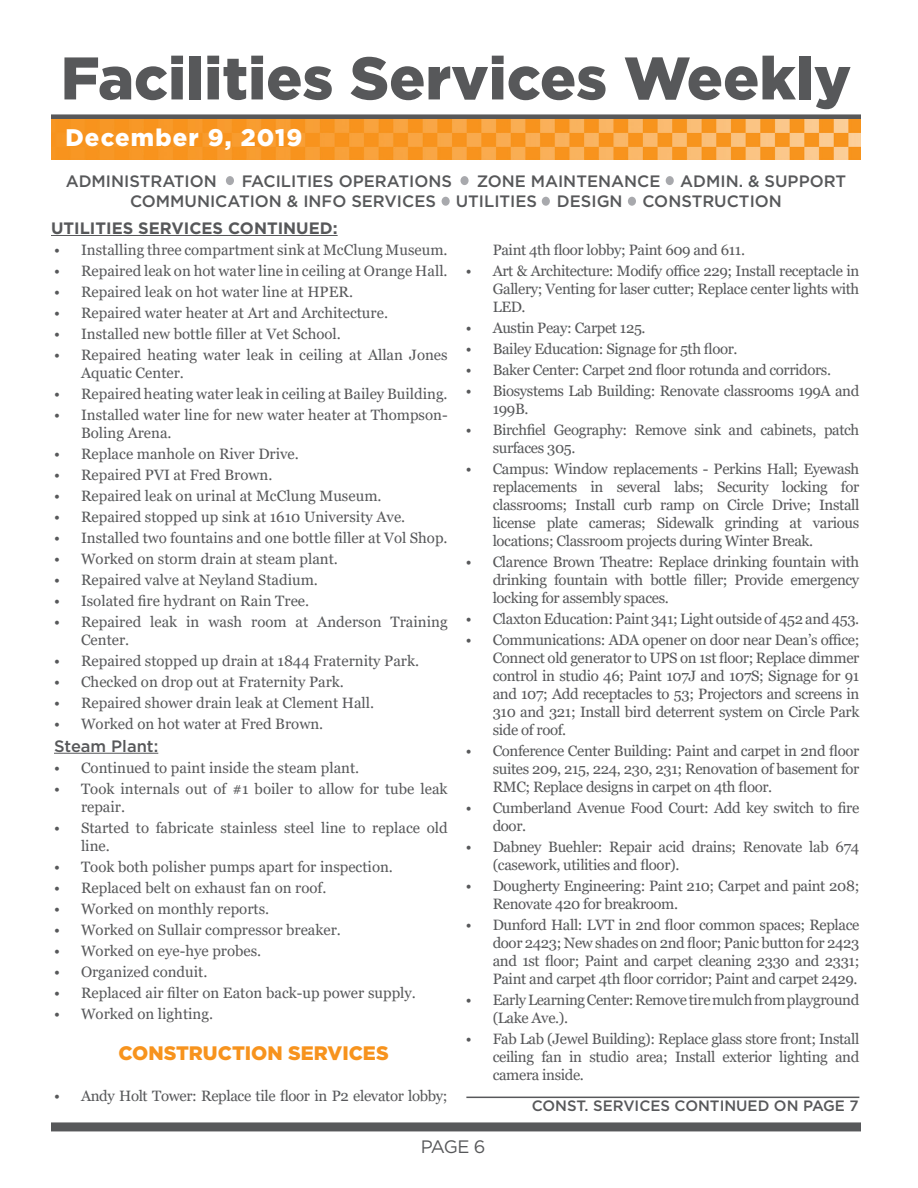
<style>
.page{position:relative;width:918px;height:1188px;background:#fff}
.page>*{position:absolute;margin:0;border:0;box-sizing:border-box;transform-origin:0 0}
.t1{font:900 60px "Gotham";color:#57585a}
.t2{font:900 24px "Gotham";letter-spacing:.05em;color:#fff}
.t3{font:900 19.5px "Gotham";color:#f7931d}
.t4{font:18px "Gotham";color:#57585a}
.t5{font:500 16.5px/19.8px "Gotham";color:#57585a}
.t6{font:700 16.5px "Gotham";color:#57585a}
.t7{font:15px/18px "Georgia";color:#57585a;text-align:justify}
.t8{font:15px/18px "Georgia";letter-spacing:-.025em;color:#57585a}
.t9{font:500 15px "Gotham";color:#57585a}
</style>
<div class="page">
<div style="left:226px;top:176px;width:8px;height:9px;background:#a8a9ad;border-radius:50%"></div>
<div style="left:442px;top:197px;width:8px;height:9px;background:#a8a9ad;border-radius:50%"></div>
<div style="left:666px;top:176px;width:8px;height:9px;background:#a8a9ad;border-radius:50%"></div>
<div style="left:461px;top:176px;width:8px;height:9px;background:#a8a9ad;border-radius:50%"></div>
<div style="left:542px;top:197px;width:8px;height:9px;background:#a8a9ad;border-radius:50%"></div>
<div style="left:628px;top:197px;width:8px;height:9px;background:#a8a9ad;border-radius:50%"></div>
<div style="left:51px;top:1122px;width:810px;height:9px;background:#57585a"></div>
<div style="left:51px;top:114px;width:810px;height:6px;background:#57585a"></div>
<img style="left:51px;top:120px;width:810px;height:40px">
<hr style="left:54px;top:753px;width:104px;height:1px;background:#57585a">
<hr style="left:51px;top:235px;width:287px;height:1px;background:#57585a">
<hr style="left:466px;top:1097px;width:393px;height:1px;background:#57585a">
<p class="t1" style="left:61px;top:37px;width:792px">Facilities Services Weekly</p>
<p class="t2" style="left:65px;top:121px;width:239px">December 9, 2019</p>
<p class="t5" style="left:66px;top:171px;width:153px">ADMINISTRATION</p>
<p class="t5" style="left:242px;top:171px;width:212px">FACILITIES OPERATIONS</p>
<p class="t5" style="left:130px;top:171px;width:718px;text-indent:347px">ZONE MAINTENANCE ADMIN. &amp; SUPPORT<br>COMMUNICATION &amp; INFO SERVICES UTILITIES DESIGN CONSTRUCTION</p>
<p class="t6" style="left:51px;top:217px;width:288px">UTILITIES SERVICES CONTINUED:</p>
<p class="t7" style="left:54px;top:241px;width:395px">• Installing three compartment sink at McClung Museum.</p>
<p class="t7" style="left:54px;top:262px;width:395px">• Repaired leak on hot water line in ceiling at Orange Hall.</p>
<p class="t7" style="left:54px;top:283px;width:301px">• Repaired leak on hot water line at HPER.</p>
<p class="t7" style="left:54px;top:304px;width:336px">• Repaired water heater at Art and Architecture.</p>
<p class="t7" style="left:54px;top:325px;width:288px">• Installed new bottle filler at Vet School.</p>
<p class="t7" style="left:81px;top:346px;width:368px;text-indent:-27px">• Repaired heating water leak in ceiling at Allan Jones<br>Aquatic Center.</p>
<p class="t7" style="left:54px;top:385px;width:395px">• Repaired heating water leak in ceiling at Bailey Building.</p>
<p class="t7" style="left:81px;top:406px;width:368px;text-indent:-27px">• Installed water line for new water heater at Thompson-<br>Boling Arena.</p>
<p class="t7" style="left:54px;top:445px;width:246px">• Replace manhole on River Drive.</p>
<p class="t7" style="left:54px;top:466px;width:220px">• Repaired PVI at Fred Brown.</p>
<p class="t7" style="left:54px;top:487px;width:329px">• Repaired leak on urinal at McClung Museum.</p>
<p class="t7" style="left:54px;top:508px;width:353px">• Repaired stopped up sink at 1610 University Ave.</p>
<p class="t7" style="left:54px;top:529px;width:395px">• Installed two fountains and one bottle filler at Vol Shop.</p>
<p class="t7" style="left:54px;top:550px;width:286px">• Worked on storm drain at steam plant.</p>
<p class="t7" style="left:54px;top:571px;width:266px">• Repaired valve at Neyland Stadium.</p>
<p class="t7" style="left:54px;top:592px;width:257px">• Isolated fire hydrant on Rain Tree.</p>
<p class="t7" style="left:81px;top:613px;width:368px;text-indent:-27px">• Repaired leak in wash room at Anderson Training<br>Center.</p>
<p class="t7" style="left:54px;top:652px;width:367px">• Repaired stopped up drain at 1844 Fraternity Park.</p>
<p class="t7" style="left:54px;top:673px;width:292px">• Checked on drop out at Fraternity Park.</p>
<p class="t7" style="left:54px;top:694px;width:322px">• Repaired shower drain leak at Clement Hall.</p>
<p class="t7" style="left:54px;top:715px;width:271px">• Worked on hot water at Fred Brown.</p>
<p class="t5" style="left:54px;top:736px;width:106px">Steam Plant:</p>
<p class="t7" style="left:54px;top:759px;width:307px">• Continued to paint inside the steam plant.</p>
<p class="t7" style="left:81px;top:780px;width:368px;text-indent:-27px">• Took internals out of #1 boiler to allow for tube leak repair.</p>
<p class="t7" style="left:81px;top:819px;width:368px;text-indent:-27px">• Started to fabricate stainless steel line to replace old line.</p>
<p class="t7" style="left:54px;top:858px;width:341px">• Took both polisher pumps apart for inspection.</p>
<p class="t7" style="left:54px;top:879px;width:274px">• Replaced belt on exhaust fan on roof.</p>
<p class="t7" style="left:54px;top:900px;width:217px">• Worked on monthly reports.</p>
<p class="t7" style="left:54px;top:921px;width:289px">• Worked on Sullair compressor breaker.</p>
<p class="t7" style="left:54px;top:942px;width:209px">• Worked on eye-hye probes.</p>
<p class="t7" style="left:54px;top:963px;width:155px">• Organized conduit.</p>
<p class="t7" style="left:54px;top:984px;width:363px">• Replaced air filter on Eaton back-up power supply.</p>
<p class="t7" style="left:54px;top:1005px;width:161px">• Worked on lighting.</p>
<p class="t3" style="left:118px;top:1040px;width:272px">CONSTRUCTION SERVICES</p>
<p class="t8" style="left:54px;top:1088px;width:395px">• Andy Holt Tower: Replace tile floor in P2 elevator lobby;</p>
<p class="t8" style="left:493px;top:241px;width:254px">Paint 4th floor lobby; Paint 609 and 611.</p>
<p class="t7" style="left:493px;top:262px;width:368px;text-indent:-27px">• Art &amp; Architecture: Modify office 229; Install receptacle in Gallery; Venting for laser cutter; Replace center lights with LED.</p>
<p class="t8" style="left:466px;top:319px;width:181px">• Austin Peay: Carpet 125.</p>
<p class="t8" style="left:466px;top:340px;width:274px">• Bailey Education: Signage for 5th floor.</p>
<p class="t8" style="left:466px;top:361px;width:367px">• Baker Center: Carpet 2nd floor rotunda and corridors.</p>
<p class="t8" style="left:493px;top:382px;width:368px;text-indent:-27px">• Biosystems Lab Building: Renovate classrooms 199A and<br>199B.</p>
<p class="t8" style="left:493px;top:421px;width:368px;text-indent:-27px">• Birchfiel Geography: Remove sink and cabinets, patch surfaces 305.</p>
<p class="t7" style="left:493px;top:460px;width:368px;text-indent:-27px">• Campus: Window replacements - Perkins Hall; Eyewash replacements in several labs; Security locking for classrooms; Install curb ramp on Circle Drive; Install license plate cameras; Sidewalk grinding at various locations; Classroom projects during Winter Break.</p>
<p class="t7" style="left:493px;top:553px;width:368px;text-indent:-27px">• Clarence Brown Theatre: Replace drinking fountain with drinking fountain with bottle filler; Provide emergency locking for assembly spaces.</p>
<p class="t8" style="left:466px;top:610px;width:395px">• Claxton Education: Paint 341; Light outside of 452 and 453.</p>
<p class="t7" style="left:493px;top:631px;width:368px;text-indent:-27px">• Communications: ADA opener on door near Dean’s office; Connect old generator to UPS on 1st floor; Replace dimmer control in studio 46; Paint 107J and 107S; Signage for 91 and 107; Add receptacles to 53; Projectors and screens in 310 and 321; Install bird deterrent system on Circle Park side of roof.</p>
<p class="t7" style="left:493px;top:742px;width:368px;text-indent:-27px">• Conference Center Building: Paint and carpet in 2nd floor suites 209, 215, 224, 230, 231; Renovation of basement for RMC; Replace designs in carpet on 4th floor.</p>
<p class="t8" style="left:493px;top:799px;width:368px;text-indent:-27px">• Cumberland Avenue Food Court: Add key switch to fire door.</p>
<p class="t8" style="left:493px;top:838px;width:368px;text-indent:-27px">• Dabney Buehler: Repair acid drains; Renovate lab 674 (casework, utilities and floor).</p>
<p class="t8" style="left:493px;top:877px;width:368px;text-indent:-27px">• Dougherty Engineering: Paint 210; Carpet and paint 208;<br>Renovate 420 for breakroom.</p>
<p class="t7" style="left:493px;top:916px;width:368px;text-indent:-27px">• Dunford Hall: LVT in 2nd floor common spaces; Replace door 2423; New shades on 2nd floor; Panic button for 2423 and 1st floor; Paint and carpet cleaning 2330 and 2331; Paint and carpet 4th floor corridor; Paint and carpet 2429.</p>
<p class="t8" style="left:493px;top:991px;width:368px;text-indent:-27px">• Early Learning Center: Remove tire mulch from playground (Lake Ave.).</p>
<p class="t7" style="left:493px;top:1030px;width:368px;text-indent:-27px">• Fab Lab (Jewel Building): Replace glass store front; Install ceiling fan in studio area; Install exterior lighting and camera inside.</p>
<p class="t9" style="left:532px;top:1096px;width:328px">CONST. SERVICES CONTINUED ON PAGE 7</p>
<p class="t4" style="left:421px;top:1135px;width:66px">PAGE 6</p>
</div>
